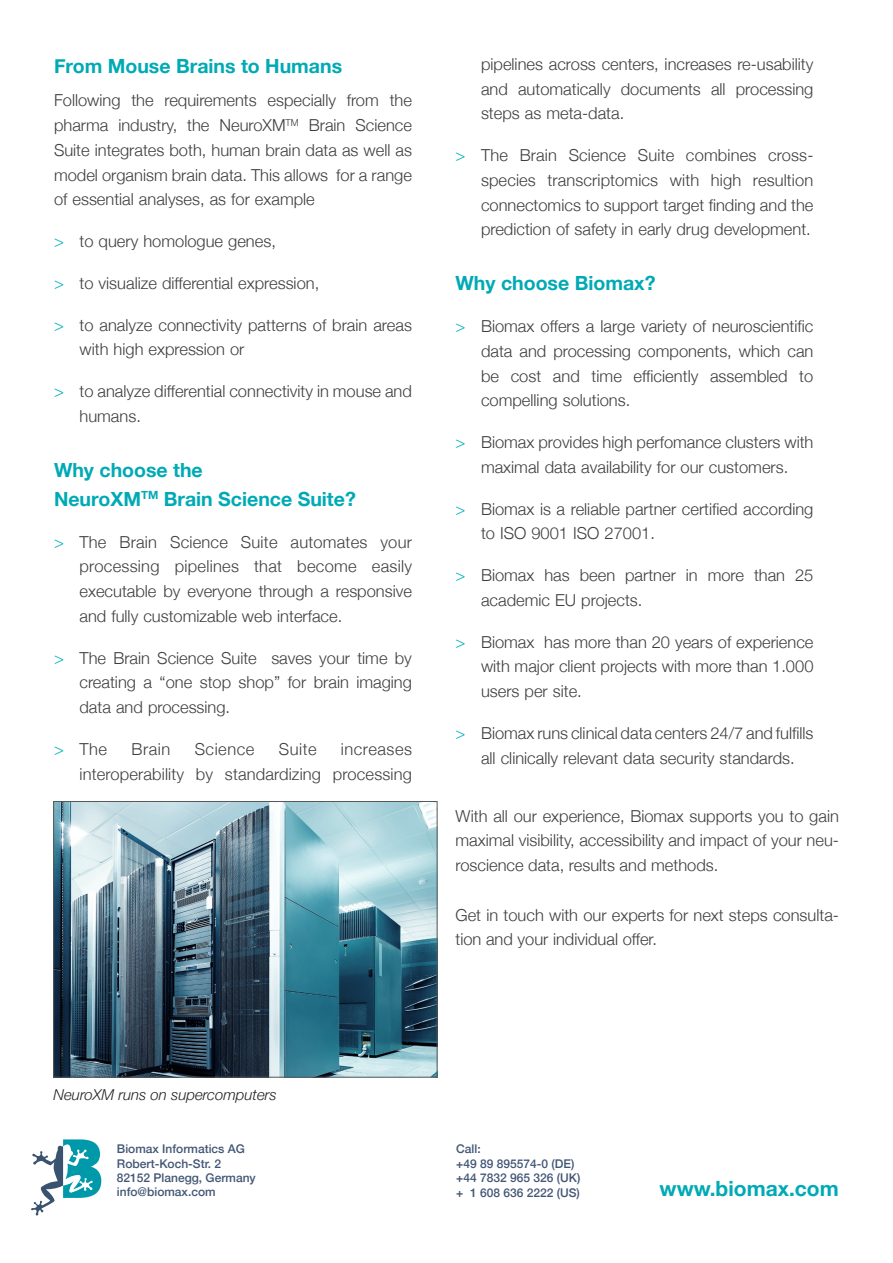
<style>
.page{position:relative;width:893px;height:1263px;background:#fff}
.page>*{position:absolute;margin:0;border:0;box-sizing:border-box;transform-origin:0 0}
.t1{font:700 21px "Helvetica Neue";color:#00aab5}
.Überschrift_2{font:700 19.5px "Helvetica Neue";color:#00aab5}
.Fließtext{font:700 19.5px "Helvetica Neue";color:#00aab5}
.Aufzählung{font:300 16.5px/24.8px "Helvetica Neue";color:#3e3e3f;text-align:justify}
.Fließtext-2{font:300 16.5px/24.8px "Helvetica Neue";color:#3e3e3f;text-align:justify}
.Aufzählung-2{font:300 16.5px "Helvetica Neue";letter-spacing:.03em;color:#3e3e3f}
.t2{font:italic 300 15px "Helvetica Neue";color:#231f20}
.t3{font:500 12px/14.4px "Helvetica Neue";color:#425675}
.s1{color:#00b0bb}
</style>
<div class="page">
<svg style="left:31px;top:1139px;width:70px;height:77px"></svg>
<img style="left:55px;top:803px;width:380px;height:272px">
<div style="left:53px;top:801px;width:384px;height:276px;border:1px solid #57585a"></div>
<p class="Fließtext" style="left:54px;top:51px;width:290px">From Mouse Brains to Humans</p>
<p class="Aufzählung" style="left:54px;top:87px;width:359px">Following the requirements especially from the pharma industry, the NeuroXM<sup>TM</sup> Brain Science Suite integrates both, human brain data as well as model organism brain data. This allows for a range of essential analyses, as for example</p>
<p class="Aufzählung" style="left:54px;top:228px;width:223px"><span class="s1">&gt;</span> to query homologue genes,</p>
<p class="Aufzählung" style="left:54px;top:269px;width:267px"><span class="s1">&gt;</span> to visualize differential expression,</p>
<p class="Aufzählung" style="left:80px;top:311px;width:334px;text-indent:-26px"><span class="s1">&gt;</span> to analyze connectivity patterns of brain areas with high expression or</p>
<p class="Aufzählung" style="left:80px;top:378px;width:334px;text-indent:-26px"><span class="s1">&gt;</span> to analyze differential connectivity in mouse and humans.</p>
<p class="Überschrift_2" style="left:54px;top:454px;width:150px">Why choose the</p>
<p class="Überschrift_2" style="left:54px;top:484px;width:303px">NeuroXM<sup>TM</sup> Brain Science Suite?</p>
<p class="Aufzählung" style="left:80px;top:528px;width:334px;text-indent:-26px"><span class="s1">&gt;</span> The Brain Science Suite automates your processing pipelines that become easily executable by everyone through a responsive and fully customizable web interface.</p>
<p class="Aufzählung" style="left:80px;top:644px;width:334px;text-indent:-26px"><span class="s1">&gt;</span> The Brain Science Suite saves your time by creating a “one stop shop” for brain imaging data and processing.</p>
<p class="Aufzählung" style="left:54px;top:735px;width:55px"><span class="s1">&gt;</span> The</p>
<p class="Aufzählung" style="left:132px;top:735px;width:40px">Brain</p>
<p class="Aufzählung-2" style="left:195px;top:736px;width:61px">Science</p>
<p class="Aufzählung" style="left:279px;top:735px;width:39px">Suite</p>
<p class="Aufzählung" style="left:80px;top:735px;width:334px;text-align:right">increases<br>interoperability by standardizing processing</p>
<p class="Aufzählung" style="left:481px;top:51px;width:334px">pipelines across centers, increases re-usability and automatically documents all processing steps as meta-data.</p>
<p class="Aufzählung" style="left:481px;top:142px;width:334px;text-indent:-26px"><span class="s1">&gt;</span> The Brain Science Suite combines cross&shy;species transcriptomics with high resultion connectomics to support target finding and the prediction of safety in early drug development.</p>
<p class="Überschrift_2" style="left:455px;top:268px;width:202px">Why choose Biomax?</p>
<p class="Aufzählung" style="left:481px;top:313px;width:334px;text-indent:-26px"><span class="s1">&gt;</span> Biomax offers a large variety of neuroscientific data and processing components, which can be cost and time efficiently assembled to compelling solutions.</p>
<p class="Aufzählung" style="left:455px;top:429px;width:359px;text-align:center"><span class="s1">&gt;</span> Biomax provides high perfomance clusters with maximal data availability for our customers.</p>
<p class="Aufzählung" style="left:481px;top:495px;width:334px;text-indent:-26px"><span class="s1">&gt;</span> Biomax is a reliable partner certified according to ISO 9001 ISO 27001.</p>
<p class="Aufzählung" style="left:481px;top:562px;width:334px;text-indent:-26px"><span class="s1">&gt;</span> Biomax has been partner in more than 25 academic EU projects.</p>
<p class="Aufzählung" style="left:481px;top:628px;width:334px;text-indent:-26px"><span class="s1">&gt;</span> Biomax has more than 20 years of experience with major client projects with more than 1.000 users per site.</p>
<p class="Aufzählung" style="left:455px;top:719px;width:359px;text-align:center"><span class="s1">&gt;</span> Biomax runs clinical data centers 24/7 and fulfills all clinically relevant data security standards.</p>
<p class="Fließtext-2" style="left:455px;top:802px;width:385px">With all our experience, Biomax supports you to gain maximal visibility, accessibility and impact of your neu&shy;roscience data, results and methods.</p>
<p class="Fließtext-2" style="left:455px;top:901px;width:385px">Get in touch with our experts for next steps consulta&shy;tion and your individual offer.</p>
<p class="t2" style="left:54px;top:1083px;width:225px">NeuroXM runs on supercomputers</p>
<p class="t3" style="left:117px;top:1141px;width:140px">Biomax Informatics AG<br>Robert-Koch-Str. 2<br>82152 Planegg, Germany info@biomax.com</p>
<p class="t3" style="left:456px;top:1141px;width:126px">Call:<br>+49 89 895574-0 (DE) +44 7832 965 326 (UK) + 1 608 636 2222 (US)</p>
<p class="t1" style="left:660px;top:1172px;width:181px">www.biomax.com</p>
</div>
